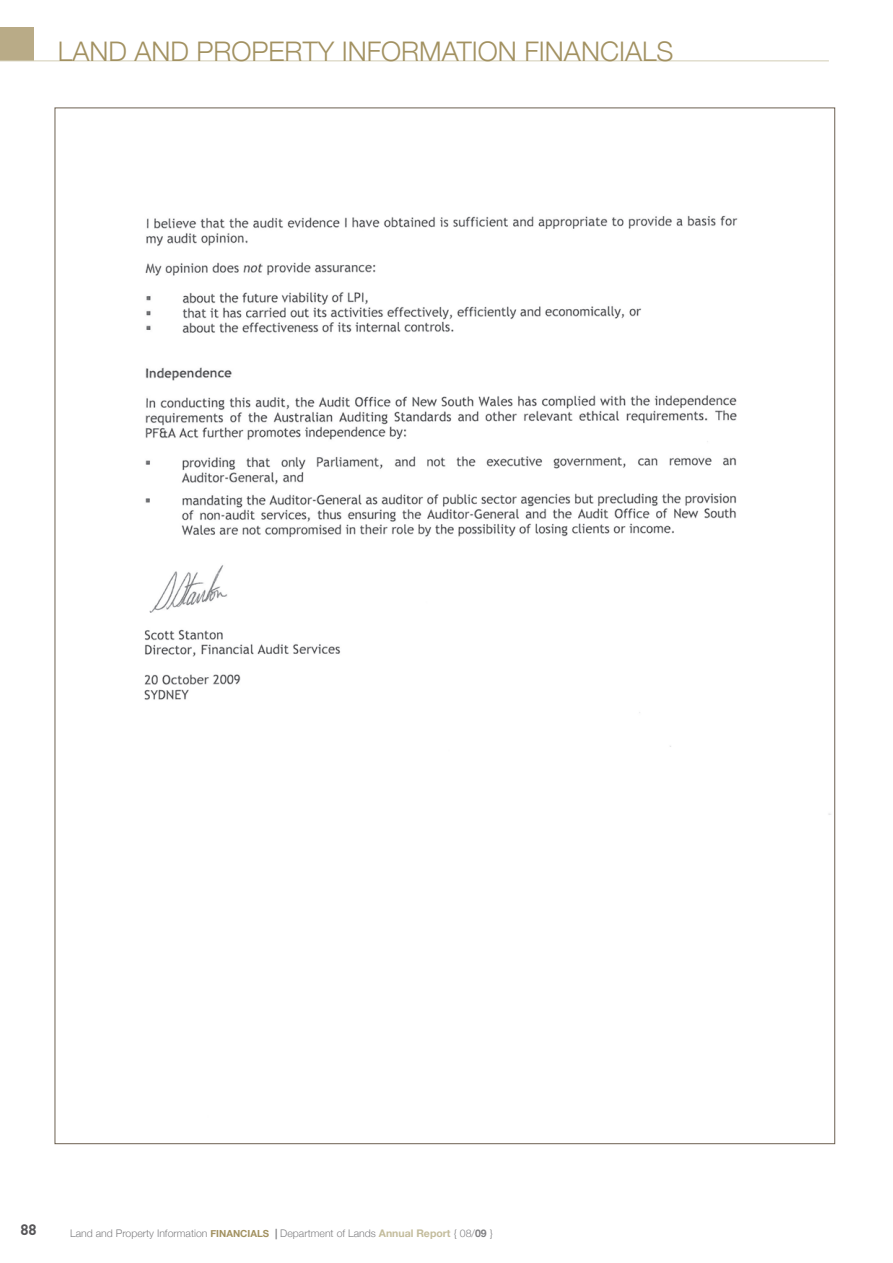
<style>
.page{position:relative;width:893px;height:1263px;background:#fff}
.page>*{position:absolute;margin:0;border:0;box-sizing:border-box;transform-origin:0 0}
.t1{font:300 27px "Helvetica Neue";color:#a29161}
.t2{font:700 15px "DIN";color:#575659}
.t3{font:300 10.5px "Helvetica Neue";color:#808083}
.s1{font-weight:700;font-size:9.75px;color:#a29161}
.s2{font-weight:700}
.s3{font-weight:700;color:#c3bc9c}
</style>
<div class="page">
<div style="left:0;top:27px;width:33px;height:34px;background:#b9ab87"></div>
<hr style="left:0;top:60px;width:829px;height:1px;background:#d2cdb5">
<img style="left:144px;top:215px;width:687px;height:600px">
<h1 class="t1" style="left:58px;top:35px;width:482px">LAND AND PROPERTY INFORMATION financial</h1>
<h1 class="t1" style="left:656px;top:35px;width:19px">s</h1>
<h2 class="t2" style="left:20px;top:1220px;width:18px">88</h2>
<p class="t3" style="left:70px;top:1226px;width:425px">Land and Property Information <span class="s1">FINANCIALS</span> <span class="s2">|</span> Department of Lands <span class="s3">Annual Report</span> { 08/<span class="s2">09</span> }</p>
</div>
